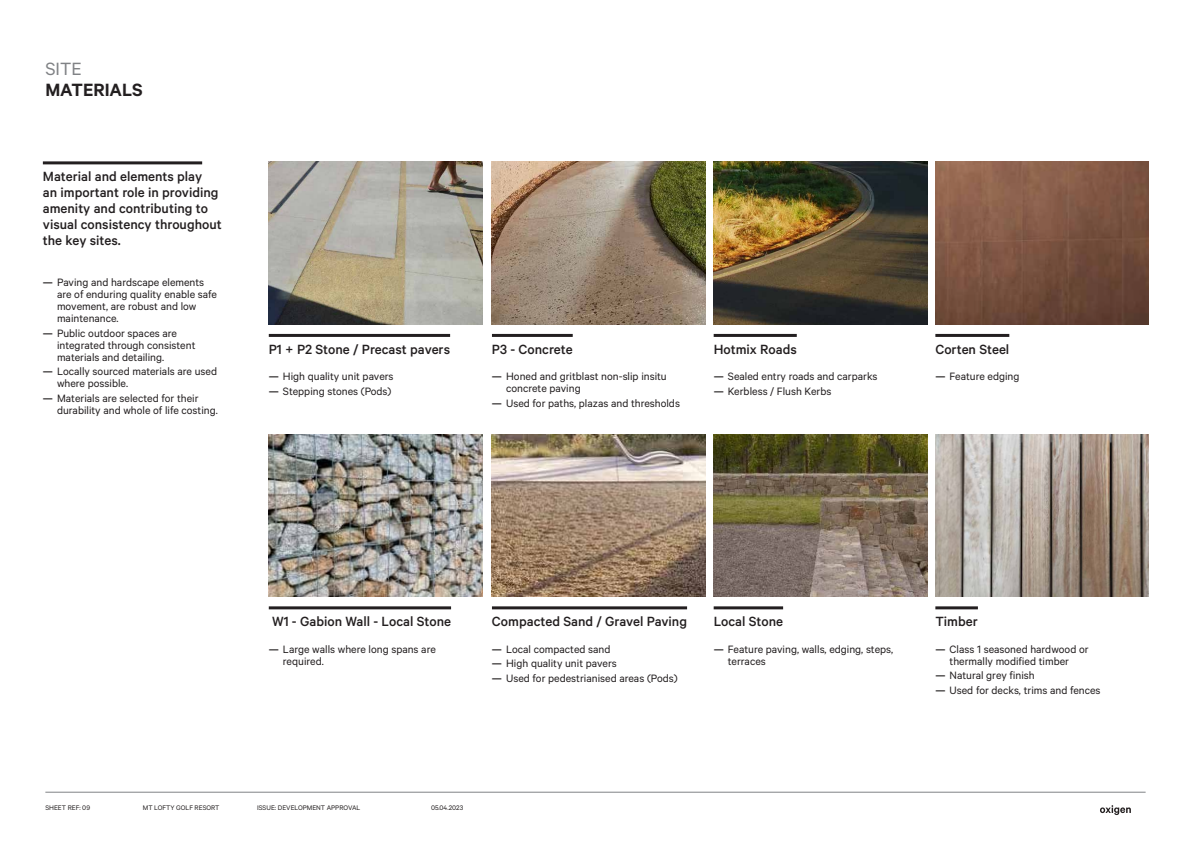
<style>
.page{position:relative;width:1191px;height:842px;background:#fff}
.page>*{position:absolute;margin:0;border:0;box-sizing:border-box;transform-origin:0 0}
.t1{font:600 20px "Calibre";color:#231f20}
.t2{font:20px "Calibre";color:#808285}
.t3{font:500 15px/16px "Calibre";color:#231f20}
.t4{font:12px/12px "Calibre";color:#231f20}
.t5{font:7.5px "Calibre";color:#231f20}
.s1{font-weight:600}
</style>
<div class="page">
<img style="left:492px;top:162px;width:213px;height:162px">
<img style="left:269px;top:434px;width:213px;height:163px">
<img style="left:935px;top:162px;width:213px;height:162px">
<img style="left:935px;top:434px;width:213px;height:163px">
<img style="left:269px;top:162px;width:213px;height:162px">
<img style="left:492px;top:434px;width:213px;height:163px">
<img style="left:713px;top:162px;width:214px;height:162px">
<img style="left:713px;top:434px;width:214px;height:163px">
<hr style="left:935px;top:334px;width:74px;height:3px;background:#231f20">
<hr style="left:935px;top:606px;width:43px;height:3px;background:#231f20">
<hr style="left:492px;top:334px;width:81px;height:3px;background:#231f20">
<hr style="left:269px;top:606px;width:182px;height:3px;background:#231f20">
<hr style="left:269px;top:334px;width:181px;height:3px;background:#231f20">
<hr style="left:492px;top:606px;width:195px;height:3px;background:#231f20">
<hr style="left:713px;top:334px;width:83px;height:3px;background:#231f20">
<hr style="left:713px;top:606px;width:70px;height:3px;background:#231f20">
<hr style="left:43px;top:161px;width:159px;height:3px;background:#231f20">
<hr style="left:45px;top:792px;width:1100px;height:1px;background:#808285">
<svg style="left:1100px;top:805px;width:30px;height:10px"></svg>
<h1 class="t2" style="left:45px;top:57px;width:38px">SITE</h1>
<h1 class="t1" style="left:45px;top:78px;width:99px">MATERIALS</h1>
<p class="t3" style="left:43px;top:168px;width:180px">Material and elements play<br>an important role in providing amenity and contributing to visual consistency throughout the key sites.</p>
<p class="t4" style="left:57px;top:276px;width:161px;text-indent:-14px"><span class="s1">—</span> Paving and hardscape elements are of enduring quality enable safe movement, are robust and low maintenance.</p>
<p class="t4" style="left:57px;top:326px;width:140px;text-indent:-14px"><span class="s1">—</span> Public outdoor spaces are integrated through consistent materials and detailing.</p>
<p class="t4" style="left:57px;top:365px;width:162px;text-indent:-14px"><span class="s1">—</span> Locally sourced materials are used where possible.</p>
<p class="t4" style="left:57px;top:392px;width:162px;text-indent:-14px"><span class="s1">—</span> Materials are selected for their durability and whole of life costing.</p>
<p class="t3" style="left:269px;top:341px;width:183px">P1 + P2 Stone / Precast pavers</p>
<p class="t4" style="left:269px;top:370px;width:126px"><span class="s1">—</span> High quality unit pavers</p>
<p class="t4" style="left:269px;top:385px;width:124px"><span class="s1">—</span> Stepping stones (Pods)</p>
<p class="t3" style="left:492px;top:341px;width:82px">P3 - Concrete</p>
<p class="t4" style="left:506px;top:370px;width:162px;text-indent:-14px"><span class="s1">—</span> Honed and gritblast non-slip insitu concrete paving</p>
<p class="t4" style="left:492px;top:397px;width:189px"><span class="s1">—</span> Used for paths, plazas and thresholds</p>
<p class="t3" style="left:713px;top:341px;width:85px">Hotmix Roads</p>
<p class="t4" style="left:713px;top:370px;width:165px"><span class="s1">—</span> Sealed entry roads and carparks</p>
<p class="t4" style="left:713px;top:385px;width:119px"><span class="s1">—</span> Kerbless / Flush Kerbs</p>
<p class="t3" style="left:935px;top:341px;width:75px">Corten Steel</p>
<p class="t4" style="left:935px;top:370px;width:86px"><span class="s1">—</span> Feature edging</p>
<p class="t3" style="left:272px;top:613px;width:180px">W1 - Gabion Wall - Local Stone</p>
<p class="t4" style="left:283px;top:642px;width:154px;text-indent:-14px"><span class="s1">—</span> Large walls where long spans are required.</p>
<p class="t3" style="left:492px;top:613px;width:197px">Compacted Sand / Gravel Paving</p>
<p class="t4" style="left:492px;top:642px;width:120px"><span class="s1">—</span> Local compacted sand</p>
<p class="t4" style="left:492px;top:657px;width:126px"><span class="s1">—</span> High quality unit pavers</p>
<p class="t4" style="left:492px;top:672px;width:187px"><span class="s1">—</span> Used for pedestrianised areas (Pods)</p>
<p class="t3" style="left:713px;top:613px;width:71px">Local Stone</p>
<p class="t4" style="left:728px;top:642px;width:167px;text-indent:-14px"><span class="s1">—</span> Feature paving, walls, edging, steps, terraces</p>
<p class="t3" style="left:935px;top:613px;width:44px">Timber</p>
<p class="t4" style="left:935px;top:642px;width:155px;text-align:center"><span class="s1">—</span> Class 1 seasoned hardwood or thermally modified timber</p>
<p class="t4" style="left:935px;top:669px;width:101px"><span class="s1">—</span> Natural grey finish</p>
<p class="t4" style="left:935px;top:684px;width:167px"><span class="s1">—</span> Used for decks, trims and fences</p>
<p class="t5" style="left:45px;top:803px;width:46px">SHEET REF: 09</p>
<p class="t5" style="left:143px;top:803px;width:78px">MT LOFTY GOLF RESORT</p>
<p class="t5" style="left:257px;top:803px;width:105px">ISSUE: DEVELOPMENT APPROVAL</p>
<p class="t5" style="left:431px;top:803px;width:34px">05.04.2023</p>
</div>
